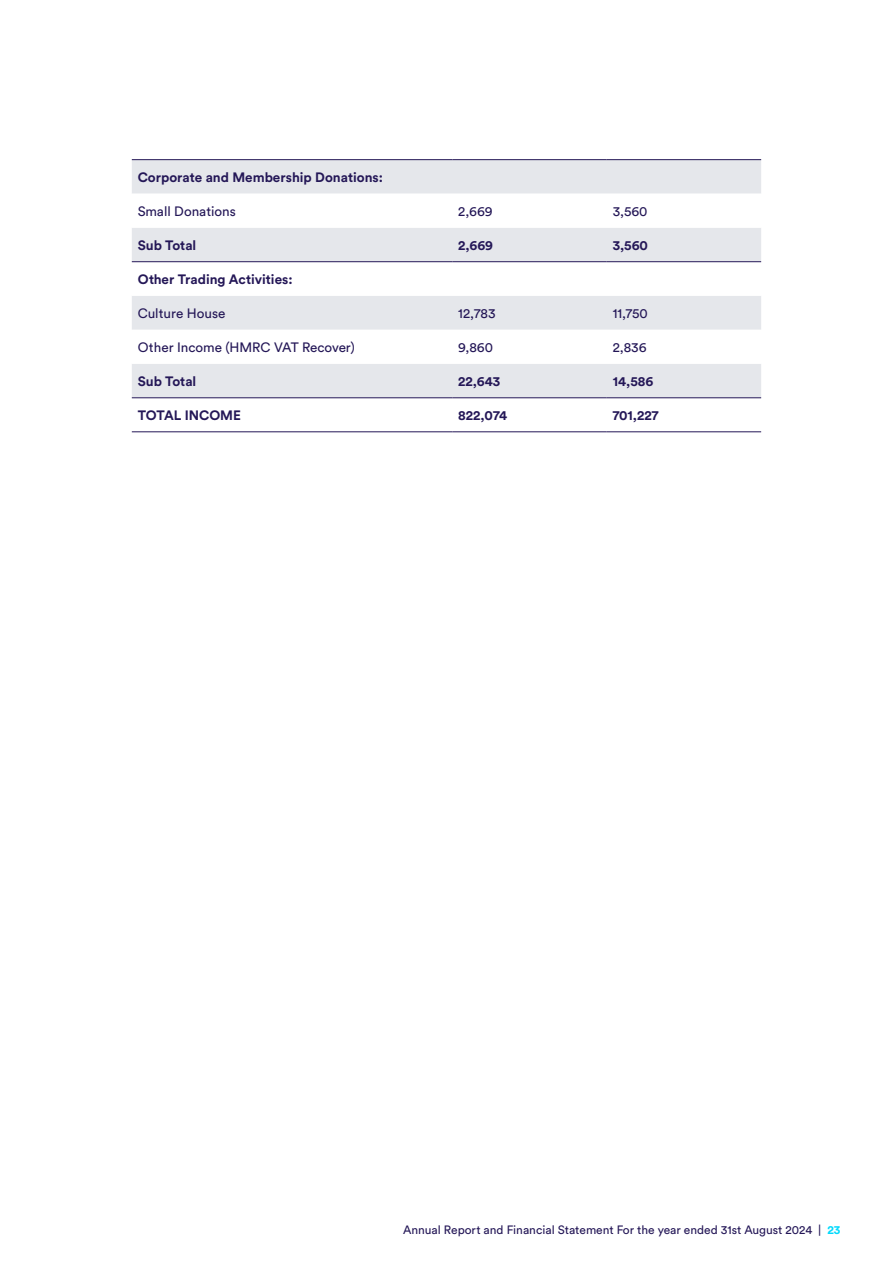
<style>
.page{position:relative;width:893px;height:1263px;background:#fff}
.page>*{position:absolute;margin:0;border:0;box-sizing:border-box;transform-origin:0 0}
.Body_-_Cobalt{font:700 13.5px "Circular Std";color:#241757}
.Body_-_Cobalt-2{font:13.5px "Circular Std";color:#241757}
.t1{font:12px "Circular Std";color:#241757}
.s1{font-weight:700;color:#00d9fc}
</style>
<div class="page">
<div style="left:132px;top:160px;width:629px;height:34px;background:#e5e7eb"></div>
<svg style="left:132px;top:228px;width:629px;height:171px;fill:#e5e7eb"></svg>
<hr style="left:132px;top:159px;width:320px;height:1px;background:#241757">
<hr style="left:452px;top:159px;width:155px;height:1px;background:#241757">
<hr style="left:607px;top:159px;width:154px;height:1px;background:#241757">
<hr style="left:132px;top:261px;width:320px;height:1px;background:#241757">
<hr style="left:452px;top:261px;width:155px;height:1px;background:#241757">
<hr style="left:607px;top:261px;width:154px;height:1px;background:#241757">
<hr style="left:132px;top:397px;width:320px;height:1px;background:#241757">
<hr style="left:452px;top:397px;width:155px;height:1px;background:#241757">
<hr style="left:607px;top:397px;width:154px;height:1px;background:#241757">
<hr style="left:132px;top:431px;width:320px;height:1px;background:#241757">
<hr style="left:452px;top:431px;width:155px;height:1px;background:#241757">
<hr style="left:607px;top:431px;width:154px;height:1px;background:#241757">
<p class="Body_-_Cobalt" style="left:138px;top:169px;width:247px">Corporate and Membership Donations:</p>
<p class="Body_-_Cobalt-2" style="left:138px;top:203px;width:100px">Small Donations</p>
<p class="Body_-_Cobalt-2" style="left:458px;top:203px;width:36px">2,669</p>
<p class="Body_-_Cobalt-2" style="left:613px;top:203px;width:36px">3,560</p>
<p class="Body_-_Cobalt" style="left:138px;top:237px;width:60px">Sub Total</p>
<p class="Body_-_Cobalt" style="left:458px;top:237px;width:36px">2,669</p>
<p class="Body_-_Cobalt" style="left:613px;top:237px;width:37px">3,560</p>
<p class="Body_-_Cobalt" style="left:138px;top:271px;width:156px">Other Trading Activities:</p>
<p class="Body_-_Cobalt-2" style="left:138px;top:305px;width:89px">Culture House</p>
<p class="Body_-_Cobalt-2" style="left:458px;top:305px;width:39px">12,783</p>
<p class="Body_-_Cobalt-2" style="left:613px;top:305px;width:37px">11,750</p>
<p class="Body_-_Cobalt-2" style="left:138px;top:339px;width:219px">Other Income (HMRC VAT Recover)</p>
<p class="Body_-_Cobalt-2" style="left:458px;top:339px;width:36px">9,860</p>
<p class="Body_-_Cobalt-2" style="left:613px;top:339px;width:35px">2,836</p>
<p class="Body_-_Cobalt" style="left:138px;top:373px;width:60px">Sub Total</p>
<p class="Body_-_Cobalt" style="left:458px;top:373px;width:43px">22,643</p>
<p class="Body_-_Cobalt" style="left:613px;top:373px;width:42px">14,586</p>
<p class="Body_-_Cobalt" style="left:138px;top:407px;width:105px">TOTAL INCOME</p>
<p class="Body_-_Cobalt" style="left:458px;top:407px;width:50px">822,074</p>
<p class="Body_-_Cobalt" style="left:613px;top:407px;width:47px">701,227</p>
<p class="t1" style="left:403px;top:1222px;width:439px">Annual Report and Financial Statement For the year ended 31st August 2024 | <span class="s1">23</span></p>
</div>
